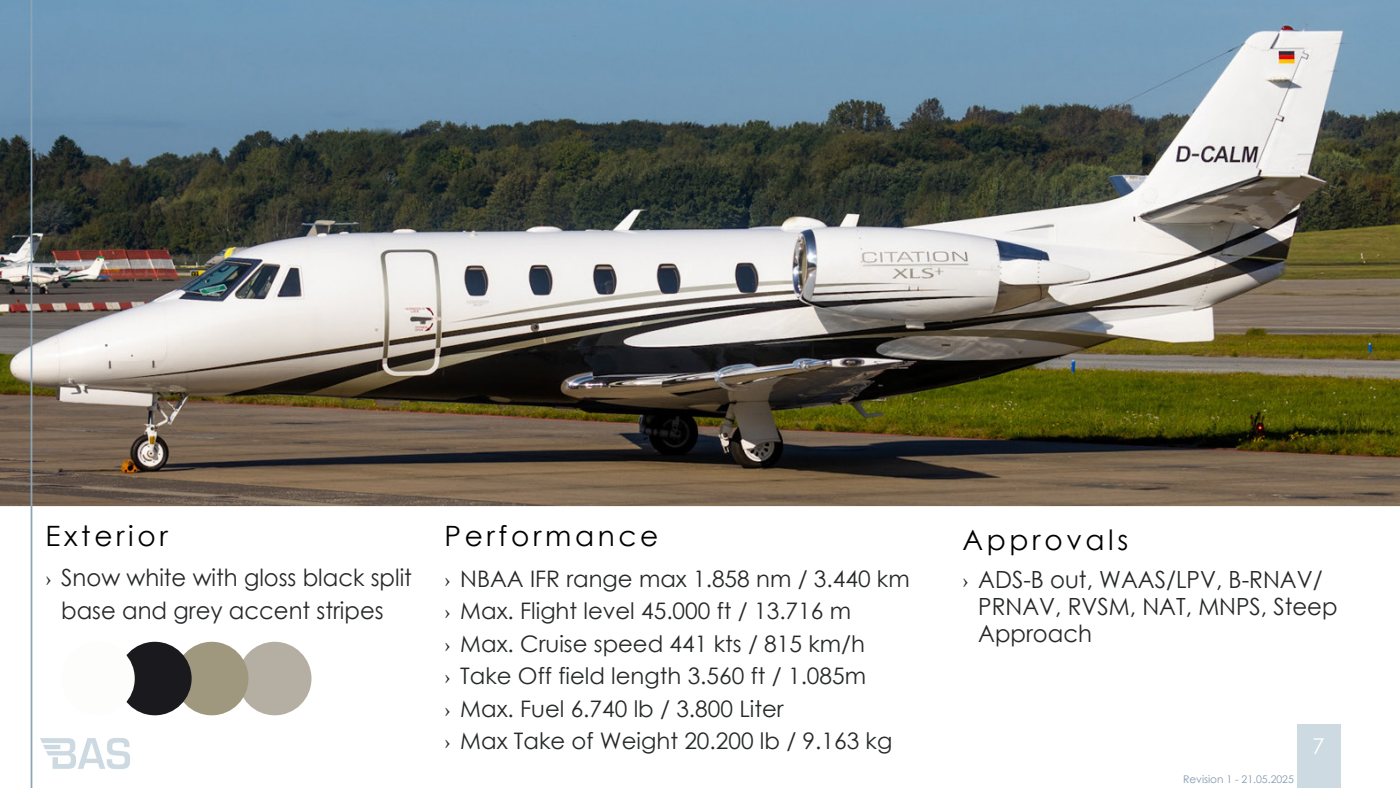
<style>
.page{position:relative;width:1400px;height:788px;background:#fff}
.page>*{position:absolute;margin:0;border:0;box-sizing:border-box;transform-origin:0 0}
.t1{font:28px "Century Gothic";letter-spacing:.13em;color:#000}
.t2{font:23.62px/27.1px "Century Gothic";color:#262829;scale:.96 1}
.t3{font:22.75px/32.4px "Century Gothic";color:#262829}
.t4{font:21.88px "Century Gothic";color:#fff}
.t5{font:10.5px "Century Gothic";color:#8399b0}
.s1{font-family:"Minion Pro"}
</style>
<div class="page">
<img style="left:0;top:0;width:1400px;height:506px">
<hr style="left:31px;top:0;width:1px;height:788px;background:#8da4b5">
<img style="left:32px;top:730px;width:98px;height:47px">
<div style="left:1297px;top:724px;width:43px;height:64px;background:#cddae2"></div>
<div style="left:238px;top:641px;width:74px;height:74px;background:#b5afa3;border-radius:50%"></div>
<div style="left:175px;top:641px;width:73px;height:74px;background:#9f987e;border-radius:50%"></div>
<div style="left:118px;top:641px;width:74px;height:74px;background:#1a191e;border-radius:50%"></div>
<div style="left:61px;top:641px;width:74px;height:74px;background:#fdfdfc;border-radius:50%"></div>
<p class="t1" style="left:46px;top:516px;width:124px">Exterior</p>
<p class="t2" style="left:45px;top:560px;width:383px;line-height:33.2px;text-align:center"><span class="s1">›</span> Snow white with gloss black split base and grey accent stripes</p>
<p class="t1" style="left:444px;top:516px;width:215px">Performance</p>
<p class="t3" style="left:444px;top:562px;width:467px"><span class="s1">›</span> NBAA IFR range max 1.858 nm / 3.440 km <span class="s1">›</span> Max. Flight level 45.000 ft / 13.716 m<br><span class="s1">›</span> Max. Cruise speed 441 kts / 815 km/h<br><span class="s1">›</span> Take Off field length 3.560 ft / 1.085m<br><span class="s1">›</span> Max. Fuel 6.740 lb / 3.800 Liter<br><span class="s1">›</span> Max Take of Weight 20.200 lb / 9.163 kg</p>
<p class="t2" style="left:978px;top:565px;width:376px;text-indent:-16px"><span class="s1">›</span> ADS-B out, WAAS/LPV, B-RNAV/<br>PRNAV, RVSM, NAT, MNPS, Steep<br>Approach</p>
<p class="t1" style="left:962px;top:520px;width:167px">Approvals</p>
<p class="t4" style="left:1313px;top:730px;width:14px">7</p>
<p class="t5" style="left:1183px;top:771px;width:112px">Revision 1 - 21.05.2025</p>
</div>
